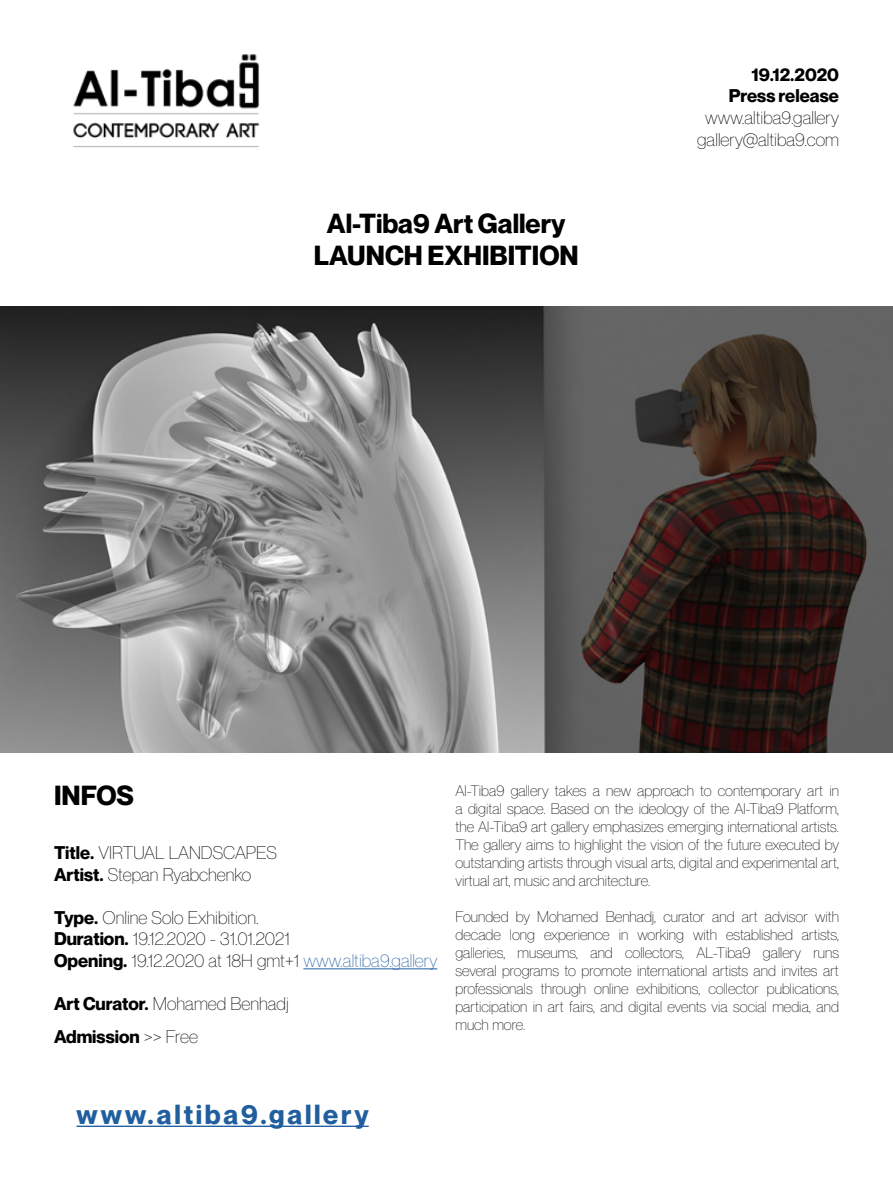
<style>
.page{position:relative;width:893px;height:1188px;background:#fff}
.page>*{position:absolute;margin:0;border:0;box-sizing:border-box;transform-origin:0 0}
.t1{font:700 27px/32.4px "Neue Montreal";color:#000;text-align:center}
.t2{font:700 27px "Neue Montreal";letter-spacing:.1em;color:#215e9e}
.t3{font:300 18px/21.6px "Neue Montreal";color:#000}
.t4{font:700 18px/32.4px "Neue Montreal";color:#000}
.t5{font:300 15px/18px "Neue Montreal";color:#000;text-align:justify}
.s1{font-weight:700}
.s2{color:#215e9e}
.s3{font-weight:300}
</style>
<div class="page">
<hr style="left:303px;top:968px;width:134px;height:1px;background:#215e9e">
<img style="left:73px;top:54px;width:187px;height:94px">
<img style="left:0;top:306px;width:893px;height:447px">
<hr style="left:77px;top:1126px;width:292px;height:1px;background:#215e9e">
<h1 class="t1" style="left:314px;top:207px;width:267px">Al-Tiba9 Art Gallery<br>LAUNCH EXHIBITION</h1>
<p class="t4" style="left:729px;top:64px;width:112px;line-height:21.6px;text-align:right">19.12.2020<br>Press release</p>
<p class="t3" style="left:697px;top:107px;width:143px;text-align:center">www.altiba9.gallery gallery@altiba9.com</p>
<h1 class="t1" style="left:54px;top:779px;width:82px">INFOS</h1>
<p class="t3" style="left:54px;top:842px;width:224px"><span class="s1">Title.</span> VIRTUAL LANDSCAPES<br><span class="s1">Artist.</span> Stepan Ryabchenko</p>
<p class="t3" style="left:54px;top:907px;width:385px"><span class="s1">Type.</span> Online Solo Exhibition.<br><span class="s1">Duration.</span> 19.12.2020 - 31.01.2021<br><span class="s1">Opening.</span> 19.12.2020 at 18H gmt+1 <span class="s2">www.altiba9.gallery</span></p>
<p class="t4" style="left:54px;top:988px;width:236px">Art Curator. <span class="s3">Mohamed Benhadj<br></span>Admission <span class="s3">&gt;&gt; Free</span></p>
<p class="t5" style="left:455px;top:782px;width:385px">Al-Tiba9 gallery takes a new approach to contemporary art in a digital space. Based on the ideology of the Al-Tiba9 Platform, the Al-Tiba9 art gallery emphasizes emerging international artists.<br>The gallery aims to highlight the vision of the future executed by outstanding artists through visual arts, digital and experimental art, virtual art, music and architecture.</p>
<p class="t5" style="left:455px;top:908px;width:385px">Founded by Mohamed Benhadj, curator and art advisor with decade long experience in working with established artists, galleries, museums, and collectors, AL-Tiba9 gallery runs several programs to promote international artists and invites art professionals through online exhibitions, collector publications, participation in art fairs, and digital events via social media, and much more.</p>
<h1 class="t2" style="left:77px;top:1097px;width:294px">www.altiba9.gallery</h1>
</div>
